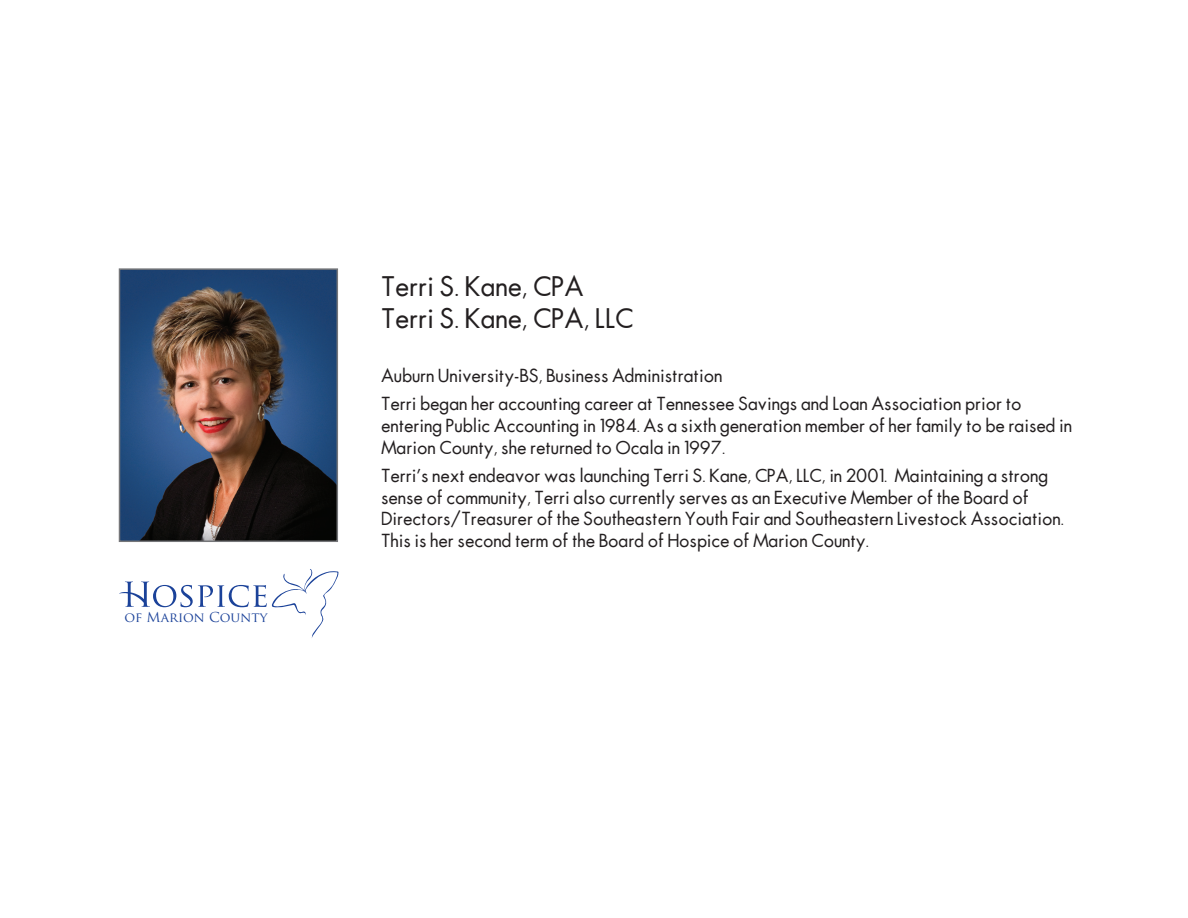
<style>
.page{position:relative;width:1188px;height:918px;background:#fff}
.page>*{position:absolute;margin:0;border:0;box-sizing:border-box;transform-origin:0 0}
.t1{font:27px/32.4px "Futura";color:#231f20}
.t2{font:18px/21.6px "Futura";color:#231f20}
.t3{font:13.35px "Trajan Pro";color:#1b4299}
</style>
<div class="page">
<img style="left:122px;top:271px;width:213px;height:268px">
<div style="left:119px;top:268px;width:219px;height:274px;border:2px solid #757679"></div>
<svg style="left:119px;top:569px;width:220px;height:69px"></svg>
<p class="t3" style="left:125px;top:608px;width:144px">of Marion County</p>
<h1 class="t1" style="left:381px;top:269px;width:254px">Terri S. Kane, CPA<br>Terri S. Kane, CPA, LLC</h1>
<p class="t2" style="left:381px;top:361px;width:642px;line-height:28.3px">Auburn University-BS, Business Administration<br>Terri began her accounting career at Tennessee Savings and Loan Association prior to</p>
<p class="t2" style="left:381px;top:415px;width:693px">entering Public Accounting in 1984. As a sixth generation member of her family to be raised in<br>Marion County, she returned to Ocala in 1997.</p>
<p class="t2" style="left:381px;top:464px;width:684px">Terri’s next endeavor was launching Terri S. Kane, CPA, LLC, in 2001. Maintaining a strong sense of community, Terri also currently serves as an Executive Member of the Board of Directors/Treasurer of the Southeastern Youth Fair and Southeastern Livestock Association.<br>This is her second term of the Board of Hospice of Marion County.</p>
</div>
